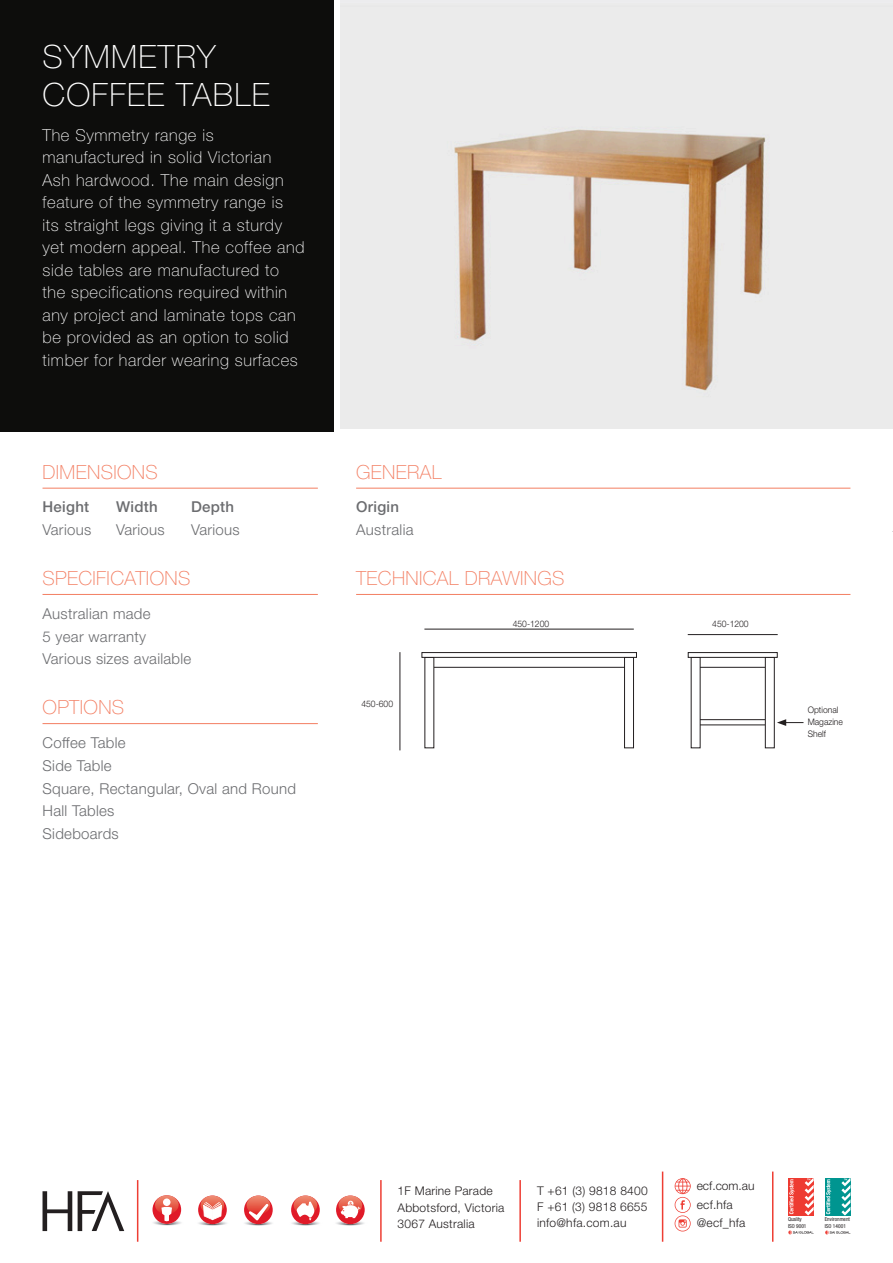
<style>
.page{position:relative;width:893px;height:1263px;background:#fff}
.page>*{position:absolute;margin:0;border:0;box-sizing:border-box;transform-origin:0 0}
.t1{font:100 32.1px/38.5px "Helvetica Neue";letter-spacing:.04em;color:#fff}
.RED_heading{font:100 19.5px "Helvetica Neue";letter-spacing:.02em;color:#f37e62}
.t2{font:100 16.5px/22.5px "Helvetica Neue";letter-spacing:.04em;color:#fff}
.body_text{font:300 15px "Helvetica Neue";letter-spacing:.02em;color:#6c6d70}
.body_text-2{font:500 15px "Helvetica Neue";letter-spacing:.02em;color:#6c6d70}
.body_text_bold{font:500 15px "Helvetica Neue";letter-spacing:.02em;color:#6c6d70}
.t3{font:300 12px "Helvetica Neue";letter-spacing:.02em;color:#231f20}
.measurements{font:300 9px/11.9px "Helvetica Neue";color:#231f20;scale:.95 1}
.t4{font:condensed 5.4px/6.6px "Helvetica Neue";color:#231f20}
</style>
<div class="page">
<div style="left:0;top:0;width:334px;height:432px;background:#0d0d0c"></div>
<hr style="left:43px;top:488px;width:275px;height:1px;background:#f37e62">
<hr style="left:43px;top:594px;width:275px;height:1px;background:#f37e62">
<hr style="left:43px;top:723px;width:275px;height:1px;background:#f37e62">
<hr style="left:356px;top:488px;width:494px;height:1px;background:#f37e62">
<hr style="left:356px;top:594px;width:494px;height:1px;background:#f37e62">
<img style="left:340px;top:2px;width:553px;height:426px">
<div style="left:788px;top:1177px;width:26px;height:38px;background:#ee3b32"></div>
<svg style="left:789px;top:1179px;width:5px;height:35px"></svg>
<svg style="left:805px;top:1177px;width:9px;height:38px"></svg>
<svg style="left:788px;top:1230px;width:26px;height:4px"></svg>
<div style="left:825px;top:1177px;width:25px;height:38px;background:#009590"></div>
<svg style="left:826px;top:1179px;width:5px;height:35px"></svg>
<svg style="left:841px;top:1177px;width:9px;height:38px"></svg>
<svg style="left:825px;top:1230px;width:25px;height:4px"></svg>
<svg style="left:675px;top:1178px;width:16px;height:53px"></svg>
<hr style="left:519px;top:1180px;width:2px;height:62px;background:#ee3e34">
<hr style="left:380px;top:1180px;width:2px;height:62px;background:#ee3e34">
<hr style="left:137px;top:1180px;width:1px;height:62px;background:#ee3e34">
<hr style="left:772px;top:1171px;width:1px;height:71px;background:#ee3e34">
<hr style="left:662px;top:1171px;width:1px;height:71px;background:#ee3e34">
<img style="left:336px;top:1219px;width:28px;height:7px">
<svg style="left:336px;top:1195px;width:29px;height:29px"></svg>
<img style="left:339px;top:1195px;width:23px;height:19px">
<svg style="left:341px;top:1196px;width:19px;height:22px"></svg>
<img style="left:292px;top:1219px;width:27px;height:7px">
<svg style="left:291px;top:1195px;width:29px;height:29px"></svg>
<img style="left:294px;top:1195px;width:23px;height:19px">
<svg style="left:297px;top:1196px;width:17px;height:24px"></svg>
<img style="left:244px;top:1219px;width:28px;height:7px">
<svg style="left:244px;top:1195px;width:29px;height:29px"></svg>
<img style="left:247px;top:1195px;width:23px;height:19px">
<svg style="left:249px;top:1204px;width:19px;height:16px"></svg>
<img style="left:153px;top:1219px;width:74px;height:7px">
<svg style="left:198px;top:1195px;width:29px;height:29px"></svg>
<img style="left:201px;top:1199px;width:23px;height:15px">
<svg style="left:203px;top:1195px;width:19px;height:25px"></svg>
<div style="left:153px;top:1195px;width:28px;height:29px;background:#e01a28;border-radius:50%"></div>
<img style="left:155px;top:1195px;width:24px;height:18px">
<div style="left:163px;top:1198px;width:7px;height:8px;background:#fff;border-radius:50%"></div>
<svg style="left:161px;top:1207px;width:11px;height:14px"></svg>
<svg style="left:187px;top:1221px;width:6px;height:3px"></svg>
<svg style="left:43px;top:1191px;width:29px;height:40px"></svg>
<svg style="left:78px;top:1191px;width:46px;height:40px"></svg>
<div style="left:429px;top:655px;width:199px;height:13px;border:1px solid #231f20"></div>
<div style="left:695px;top:655px;width:75px;height:13px;border:1px solid #231f20"></div>
<div style="left:695px;top:719px;width:75px;height:6px;border:1px solid #231f20"></div>
<div style="left:425px;top:657px;width:9px;height:91px;background:#fff"></div>
<div style="left:691px;top:657px;width:9px;height:91px;background:#fff"></div>
<div style="left:624px;top:657px;width:9px;height:91px;background:#fff"></div>
<div style="left:624px;top:657px;width:10px;height:91px;border:1px solid #231f20"></div>
<div style="left:765px;top:657px;width:9px;height:91px;background:#fff"></div>
<div style="left:765px;top:657px;width:10px;height:91px;border:1px solid #231f20"></div>
<hr style="left:424px;top:629px;width:210px;height:1px;background:#231f20">
<hr style="left:688px;top:634px;width:90px;height:1px;background:#231f20">
<svg style="left:777px;top:719px;width:26px;height:7px"></svg>
<hr style="left:400px;top:652px;width:1px;height:98px;background:#231f20">
<div style="left:422px;top:652px;width:214px;height:5px;background:#fff"></div>
<div style="left:421px;top:652px;width:216px;height:6px;border:1px solid #231f20"></div>
<div style="left:688px;top:652px;width:89px;height:5px;background:#fff"></div>
<div style="left:688px;top:652px;width:90px;height:6px;border:1px solid #231f20"></div>
<p class="t1" style="left:43px;top:37px;width:229px">SYMMETRY<br>COFFEE TABLE</p>
<p class="t2" style="left:43px;top:123px;width:264px">The Symmetry range is manufactured in solid Victorian<br>Ash hardwood. The main design feature of the symmetry range is<br>its straight legs giving it a sturdy yet modern appeal. The coffee and side tables are manufactured to the specifications required within any project and laminate tops can be provided as an option to solid timber for harder wearing surfaces</p>
<p class="RED_heading" style="left:43px;top:461px;width:117px">DIMENSIONS</p>
<p class="body_text-2" style="left:43px;top:498px;width:48px">Height</p>
<p class="body_text-2" style="left:116px;top:498px;width:43px">Width</p>
<p class="body_text-2" style="left:191px;top:498px;width:45px">Depth</p>
<p class="body_text" style="left:43px;top:521px;width:50px">Various</p>
<p class="body_text" style="left:116px;top:521px;width:50px">Various</p>
<p class="body_text" style="left:191px;top:521px;width:50px">Various</p>
<p class="RED_heading" style="left:43px;top:567px;width:149px">SPECIFICATIONS</p>
<p class="body_text" style="left:43px;top:604px;width:110px">Australian made</p>
<p class="body_text" style="left:43px;top:627px;width:105px">5 year warranty</p>
<p class="body_text" style="left:43px;top:650px;width:150px">Various sizes available</p>
<p class="RED_heading" style="left:43px;top:696px;width:83px">OPTIONS</p>
<p class="body_text" style="left:43px;top:733px;width:85px">Coffee Table</p>
<p class="body_text" style="left:43px;top:756px;width:71px">Side Table</p>
<p class="body_text" style="left:43px;top:779px;width:255px">Square, Rectangular, Oval and Round</p>
<p class="body_text" style="left:43px;top:802px;width:73px">Hall Tables</p>
<p class="body_text" style="left:43px;top:825px;width:78px">Sideboards</p>
<p class="RED_heading" style="left:356px;top:461px;width:87px">GENERAL</p>
<p class="body_text_bold" style="left:356px;top:498px;width:44px">Origin</p>
<p class="body_text" style="left:356px;top:521px;width:59px">Australia</p>
<p class="RED_heading" style="left:356px;top:567px;width:210px">TECHNICAL DRAWINGS</p>
<p class="measurements" style="left:361px;top:698px;width:35px">450-600</p>
<p class="measurements" style="left:513px;top:618px;width:40px">450-1200</p>
<p class="measurements" style="left:712px;top:618px;width:40px">450-1200</p>
<p class="measurements" style="left:808px;top:704px;width:39px">Optional<br>Magazine<br>Shelf</p>
<p class="t3" style="left:398px;top:1184px;width:97px">1F Marine Parade</p>
<p class="t3" style="left:398px;top:1200px;width:108px">Abbotsford, Victoria</p>
<p class="t3" style="left:398px;top:1216px;width:79px">3067 Australia</p>
<p class="t3" style="left:537px;top:1183px;width:112px">T +61 (3) 9818 8400</p>
<p class="t3" style="left:537px;top:1200px;width:112px">F +61 (3) 9818 6655</p>
<p class="t3" style="left:537px;top:1216px;width:91px">info@hfa.com.au</p>
<p class="t3" style="left:697px;top:1178px;width:59px">ecf.com.au</p>
<p class="t3" style="left:697px;top:1197px;width:38px">ecf.hfa</p>
<p class="t3" style="left:697px;top:1216px;width:50px">@ecf_hfa</p>
<p class="t4" style="left:788px;top:1216px;width:20px">Quality<br>ISO 9001</p>
<p class="t4" style="left:825px;top:1216px;width:27px">Environment<br>ISO 14001</p>
</div>
